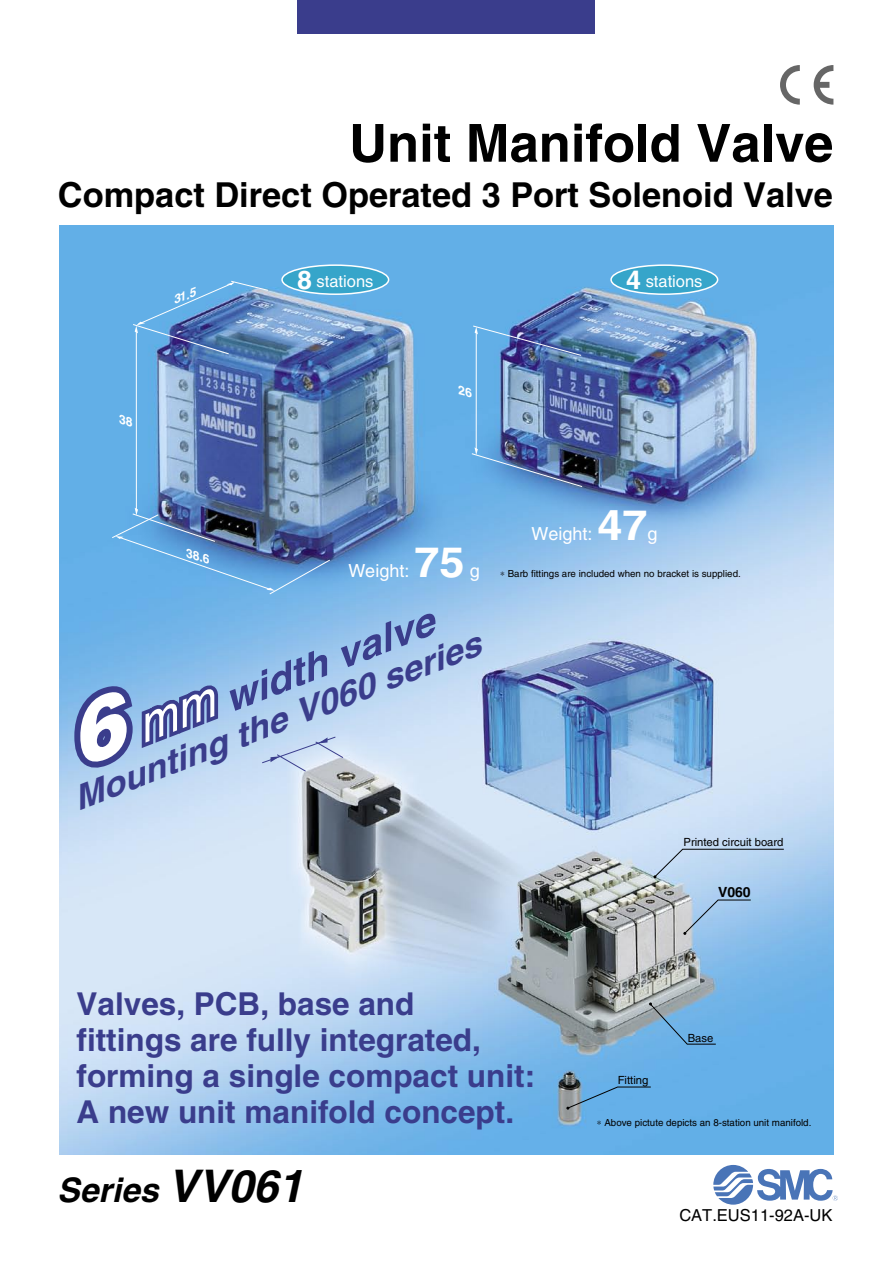
<style>
.page{position:relative;width:893px;height:1263px;background:#fff}
.page>*{position:absolute;margin:0;border:0;box-sizing:border-box;transform-origin:0 0}
.t1{font:700 52.5px "Helvetica";color:#000}
.t2{font:700 42px "Helvetica";color:#fff;scale:1.07 1}
.t3{font:italic 700 38.4px "Helvetica";color:#3a3d8c;scale:1.07 1}
.t4{font:700 34.35px "Helvetica";color:#000}
.t5{font:italic 700 33.75px "Helvetica";color:#000}
.t6{font:italic 700 33.6px "Helvetica";color:#3a3d8c;scale:1.07 1}
.t7{font:700 31.5px/36px "Helvetica";color:#3a3d8c}
.t8{font:18px "Helvetica";color:#fff}
.t9{font:16.5px "Helvetica";color:#fff}
.t10{font:16.5px "Helvetica";color:#000}
.t11{font:700 14.1px "Helvetica";color:#000}
.t12{font:italic 700 12.15px "Helvetica";color:#fff;scale:1.05 1}
.t13{font:italic 700 11.7px "Helvetica";color:#fff;scale:1.08 1}
.t14{font:11.25px "Helvetica";color:#000}
.t15{font:9.75px "Helvetica";color:#000}
.s1{font-weight:700;font-size:25.8px}
.s2{font-weight:900;font-size:83.85px}
.s3{font-weight:400;font-size:50.4px}
.s4{font-size:45px}
</style>
<div class="page">
<img style="left:60px;top:225px;width:773px;height:929px">
<svg style="left:653px;top:849px;width:131px;height:29px;background:#b5d0ea"></svg>
<svg style="left:683px;top:899px;width:68px;height:36px;background:#9ec1e2"></svg>
<svg style="left:566px;top:1086px;width:85px;height:23px;background:#67a2cf"></svg>
<svg style="left:649px;top:1002px;width:67px;height:43px;background:#72aad5"></svg>
<svg style="left:261px;top:736px;width:83px;height:36px;background:#c4d4eb"></svg>
<div style="left:282px;top:265px;width:107px;height:29px;background:#36a5ca;border-radius:50%"></div>
<div style="left:281px;top:264px;width:108px;height:31px;border:2px solid #fff;border-radius:50%"></div>
<svg style="left:68px;top:683px;width:154px;height:82px;background:#7087c0"></svg>
<div style="left:611px;top:265px;width:107px;height:29px;background:#36a5ca;border-radius:50%"></div>
<div style="left:610px;top:264px;width:108px;height:31px;border:2px solid #fff;border-radius:50%"></div>
<div style="left:298px;top:0;width:297px;height:34px;background:#3a3d8c"></div>
<svg style="left:713px;top:1165px;width:125px;height:40px"></svg>
<svg style="left:780px;top:65px;width:20px;height:40px"></svg>
<svg style="left:814px;top:65px;width:19px;height:40px"></svg>
<img style="left:111px;top:280px;width:220px;height:315px">
<img style="left:458px;top:325px;width:125px;height:162px">
<p class="t1" style="left:349px;top:111px;width:486px">Unit Manifold Valve</p>
<p class="t4" style="left:58px;top:174px;width:777px">Compact Direct Operated 3 Port Solenoid Valve</p>
<p class="t13" style="left:170px;top:294px;width:23px;rotate:-22deg">31.5</p>
<p class="t9" style="left:297px;top:272px;width:78px"><span class="s1">8</span> stations</p>
<p class="t9" style="left:626px;top:272px;width:78px"><span class="s1">4</span> stations</p>
<p class="t12" style="left:189px;top:546px;width:25px;rotate:17deg">38.6</p>
<p class="t2" style="left:414px;top:537px;width:48px">75</p>
<p class="t8" style="left:348px;top:561px;width:63px">Weight:</p>
<p class="t8" style="left:470px;top:561px;width:12px">g</p>
<p class="t3" style="left:66px;top:736px;width:360px;rotate:-21deg"><span class="s2">6</span> <span class="s3">mm</span> width valve</p>
<p class="t6" style="left:66px;top:780px;width:407px;rotate:-21deg">Mounting the V060 series</p>
<p class="t2" style="left:597px;top:499px;width:48px">47</p>
<p class="t8" style="left:531px;top:523px;width:63px">Weight:</p>
<p class="t8" style="left:647px;top:523px;width:12px">g</p>
<p class="t15" style="left:500px;top:568px;width:242px">∗ Barb fittings are included when no bracket is supplied.</p>
<p class="t14" style="left:683px;top:835px;width:102px">Printed circuit board</p>
<p class="t11" style="left:718px;top:883px;width:34px">V060</p>
<p class="t7" style="left:77px;top:985px;width:460px">Valves, PCB, base and<br>fittings are fully integrated, forming a single compact unit:<br>A new unit manifold concept.</p>
<p class="t5" style="left:57px;top:1169px;width:259px">Series <span class="s4">VV061</span></p>
<p class="t14" style="left:618px;top:1073px;width:32px">Fitting</p>
<p class="t14" style="left:688px;top:1031px;width:27px">Base</p>
<p class="t15" style="left:597px;top:1117px;width:216px">∗ Above pictute depicts an 8-station unit manifold.</p>
<p class="t10" style="left:679px;top:1206px;width:155px">CAT.EUS11-92A-UK</p>
</div>
